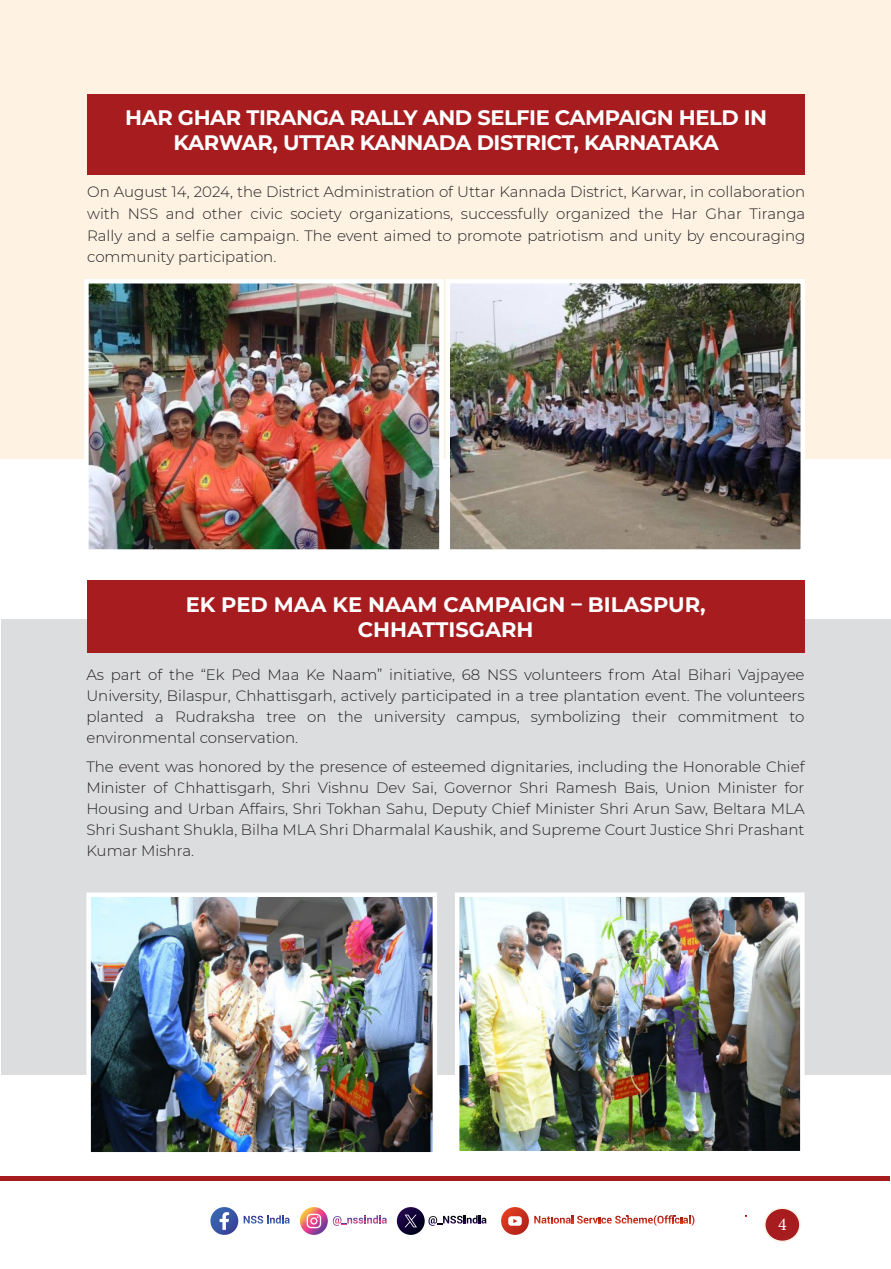
<style>
.page{position:relative;width:891px;height:1269px;background:#fff}
.page>*{position:absolute;margin:0;border:0;box-sizing:border-box;transform-origin:0 0}
.t1{font:100 21px/25.2px "Montserrat";letter-spacing:-.02em;color:#fff;text-align:center}
.t2{font:100 21px/25.2px "Montserrat";color:#fff;text-align:center}
.t3{font:18px "Minion Pro";color:#fff}
.t4{font:300 15px/21px "Montserrat";color:#231f20;text-align:justify}
</style>
<div class="page">
<div style="left:765px;top:1208px;width:35px;height:33px;background:#a61c1f;border-radius:50%"></div>
<div style="left:764px;top:1208px;width:37px;height:34px;border:2px solid #fef2e3;border-radius:50%"></div>
<svg style="left:210px;top:1207px;width:28px;height:28px"></svg>
<svg style="left:220px;top:1212px;width:9px;height:18px"></svg>
<svg style="left:300px;top:1207px;width:28px;height:28px"></svg>
<svg style="left:307px;top:1214px;width:14px;height:14px"></svg>
<svg style="left:397px;top:1207px;width:28px;height:28px"></svg>
<svg style="left:405px;top:1215px;width:12px;height:12px"></svg>
<svg style="left:501px;top:1207px;width:28px;height:28px"></svg>
<svg style="left:508px;top:1216px;width:14px;height:10px"></svg>
<svg style="left:244px;top:1215px;width:46px;height:9px"></svg>
<svg style="left:333px;top:1215px;width:54px;height:11px"></svg>
<svg style="left:428px;top:1215px;width:59px;height:11px"></svg>
<svg style="left:534px;top:1215px;width:160px;height:11px"></svg>
<hr style="left:0;top:1176px;width:890px;height:4px;background:#a61c1f">
<div style="left:1px;top:0;width:890px;height:459px;background:#fef2e3"></div>
<div style="left:87px;top:94px;width:718px;height:81px;background:#a61c1f"></div>
<div style="left:2px;top:619px;width:889px;height:455px;background:#dcdddf"></div>
<div style="left:87px;top:580px;width:718px;height:73px;background:#a61c1f"></div>
<img style="left:89px;top:284px;width:350px;height:265px">
<div style="left:84px;top:279px;width:360px;height:275px;border:4px solid #fff"></div>
<img style="left:451px;top:284px;width:349px;height:265px">
<div style="left:446px;top:279px;width:359px;height:275px;border:4px solid #fff"></div>
<img style="left:91px;top:897px;width:341px;height:255px">
<div style="left:86px;top:892px;width:351px;height:265px;border:4px solid #fff"></div>
<img style="left:460px;top:897px;width:340px;height:253px">
<div style="left:455px;top:892px;width:350px;height:263px;border:4px solid #fff"></div>
<p class="t1" style="left:125px;top:104px;width:644px">HAR GHAR TIRANGA RALLY AND SELFIE CAMPAIGN HELD IN<br>KARWAR, UTTAR KANNADA DISTRICT, KARNATAKA</p>
<p class="t4" style="left:87px;top:181px;width:720px;line-height:21.8px">On August 14, 2024, the District Administration of Uttar Kannada District, Karwar, in collaboration with NSS and other civic society organizations, successfully organized the Har Ghar Tiranga Rally and a selfie campaign. The event aimed to promote patriotism and unity by encouraging community participation.</p>
<p class="t2" style="left:186px;top:591px;width:521px">EK PED MAA KE NAAM CAMPAIGN – BILASPUR,<br>CHHATTISGARH</p>
<p class="t4" style="left:86px;top:663px;width:720px">As part of the “Ek Ped Maa Ke Naam” initiative, 68 NSS volunteers from Atal Bihari Vajpayee University, Bilaspur, Chhattisgarh, actively participated in a tree plantation event. The volunteers planted a Rudraksha tree on the university campus, symbolizing their commitment to environmental conservation.</p>
<p class="t4" style="left:86px;top:756px;width:720px">The event was honored by the presence of esteemed dignitaries, including the Honorable Chief Minister of Chhattisgarh, Shri Vishnu Dev Sai, Governor Shri Ramesh Bais, Union Minister for Housing and Urban Affairs, Shri Tokhan Sahu, Deputy Chief Minister Shri Arun Saw, Beltara MLA Shri Sushant Shukla, Bilha MLA Shri Dharmalal Kaushik, and Supreme Court Justice Shri Prashant Kumar Mishra.</p>
<p class="t3" style="left:778px;top:1212px;width:10px">4</p>
</div>
